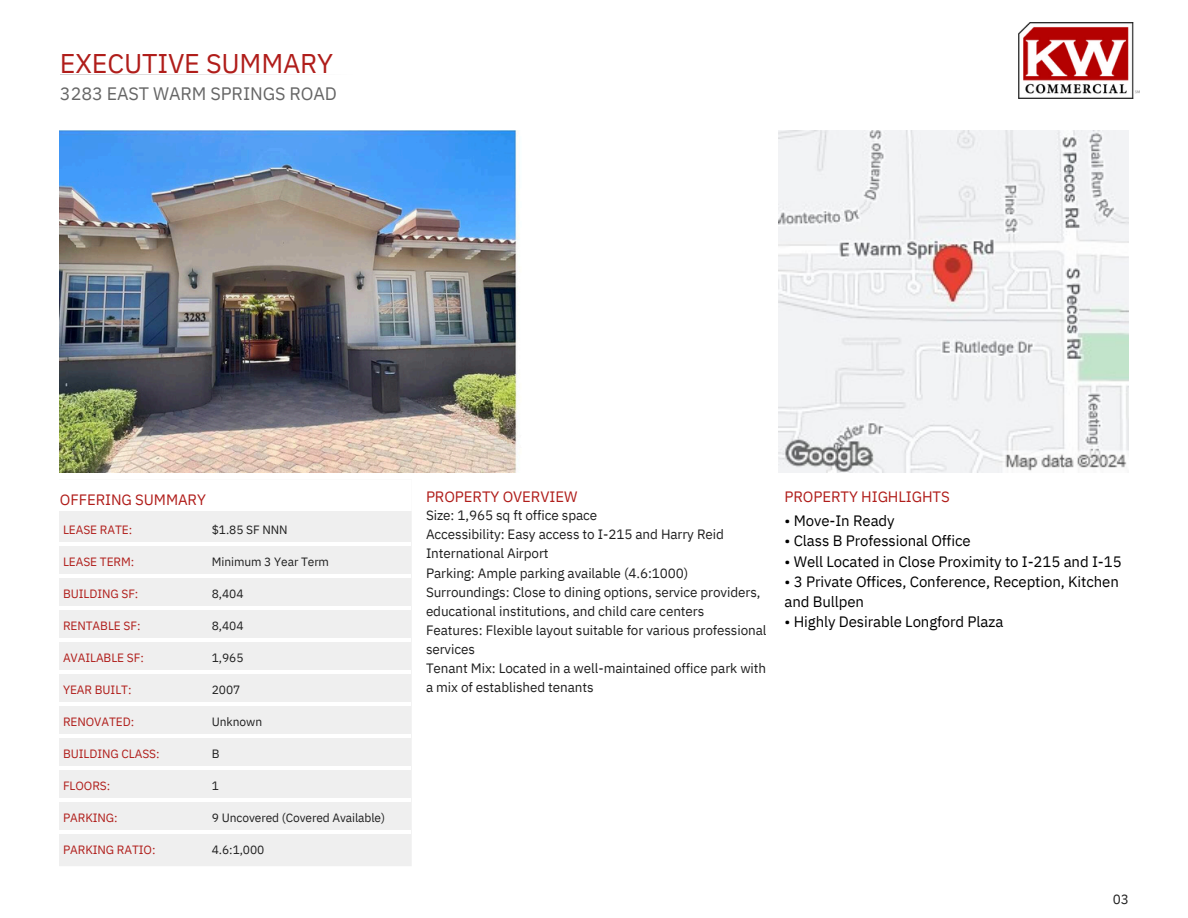
<style>
.page{position:relative;width:1188px;height:918px;background:#fff}
.page>*{position:absolute;margin:0;border:0;box-sizing:border-box;transform-origin:0 0}
.t1{font:27px "IBM Plex Sans";letter-spacing:-.005em;color:#b01d1a}
.t2{font:18px "IBM Plex Sans";letter-spacing:-.005em;color:#666}
.t3{font:15px/20.2px "IBM Plex Sans";letter-spacing:-.005em;color:#000}
.t4{font:15px "IBM Plex Sans";letter-spacing:-.005em;color:#b01d1a}
.t5{font:13.5px/19.2px "IBM Plex Sans";letter-spacing:-.005em;color:#1f1f1f}
.t6{font:12px "IBM Plex Sans";letter-spacing:-.005em;color:#b01d1a}
.t7{font:12px "IBM Plex Sans";letter-spacing:-.005em;color:#1f1f1f}
</style>
<div class="page">
<img style="left:1018px;top:22px;width:122px;height:77px">
<img style="left:60px;top:131px;width:460px;height:342px">
<img style="left:778px;top:131px;width:350px;height:342px">
<div style="left:59px;top:511px;width:353px;height:355px;background:#efefef"></div>
<hr style="left:60px;top:542px;width:351px;height:3px;background:#fff">
<hr style="left:60px;top:574px;width:351px;height:3px;background:#fff">
<hr style="left:60px;top:606px;width:351px;height:3px;background:#fff">
<hr style="left:60px;top:638px;width:351px;height:3px;background:#fff">
<hr style="left:60px;top:670px;width:351px;height:3px;background:#fff">
<hr style="left:60px;top:702px;width:351px;height:3px;background:#fff">
<hr style="left:60px;top:734px;width:351px;height:3px;background:#fff">
<hr style="left:60px;top:766px;width:351px;height:3px;background:#fff">
<hr style="left:60px;top:798px;width:351px;height:3px;background:#fff">
<hr style="left:60px;top:830px;width:351px;height:3px;background:#fff">
<h2 class="t1" style="left:60px;top:45px;width:275px">EXECUTIVE SUMMARY</h2>
<h2 class="t2" style="left:60px;top:81px;width:279px">3283 EAST WARM SPRINGS ROAD</h2>
<h5 class="t4" style="left:60px;top:490px;width:148px">OFFERING SUMMARY</h5>
<h5 class="t4" style="left:426px;top:487px;width:153px">PROPERTY OVERVIEW</h5>
<h5 class="t5" style="left:426px;top:506px;width:342px">Size: 1,965 sq ft office space<br>Accessibility: Easy access to I-215 and Harry Reid International Airport<br>Parking: Ample parking available (4.6:1000)<br>Surroundings: Close to dining options, service providers, educational institutions, and child care centers<br>Features: Flexible layout suitable for various professional services<br>Tenant Mix: Located in a well-maintained office park with a mix of established tenants</h5>
<h5 class="t7" style="left:212px;top:521px;width:77px">$1.85 SF NNN</h5>
<p class="t7" style="left:212px;top:553px;width:119px">Minimum 3 Year Term</p>
<h5 class="t7" style="left:212px;top:585px;width:33px">8,404</h5>
<p class="t7" style="left:212px;top:618px;width:33px">8,404</p>
<h5 class="t7" style="left:212px;top:650px;width:33px">1,965</h5>
<p class="t7" style="left:212px;top:682px;width:30px">2007</p>
<h5 class="t7" style="left:212px;top:714px;width:52px">Unknown</h5>
<p class="t7" style="left:212px;top:746px;width:9px">B</p>
<h4 class="t7" style="left:212px;top:778px;width:9px">1</h4>
<p class="t7" style="left:212px;top:810px;width:175px">9 Uncovered (Covered Available)</p>
<h2 class="t7" style="left:212px;top:842px;width:54px">4.6:1,000</h2>
<p class="t6" style="left:63px;top:521px;width:71px">LEASE RATE:</p>
<h5 class="t6" style="left:63px;top:553px;width:73px">LEASE TERM:</h5>
<p class="t6" style="left:63px;top:585px;width:77px">BUILDING SF:</p>
<h5 class="t6" style="left:63px;top:618px;width:79px">RENTABLE SF:</h5>
<p class="t6" style="left:63px;top:650px;width:82px">AVAILABLE SF:</p>
<h5 class="t6" style="left:63px;top:682px;width:70px">YEAR BUILT:</h5>
<p class="t6" style="left:63px;top:714px;width:73px">RENOVATED:</p>
<h5 class="t6" style="left:63px;top:746px;width:98px">BUILDING CLASS:</h5>
<p class="t6" style="left:63px;top:778px;width:49px">FLOORS:</p>
<h5 class="t6" style="left:63px;top:810px;width:56px">PARKING:</h5>
<p class="t6" style="left:63px;top:842px;width:94px">PARKING RATIO:</p>
<h5 class="t4" style="left:784px;top:486px;width:167px">PROPERTY HIGHLIGHTS</h5>
<p class="t3" style="left:784px;top:510px;width:112px">• Move-In Ready</p>
<p class="t3" style="left:784px;top:531px;width:188px">• Class B Professional Office</p>
<p class="t3" style="left:784px;top:551px;width:339px">• Well Located in Close Proximity to I-215 and I-15</p>
<p class="t3" style="left:784px;top:571px;width:336px">• 3 Private Offices, Conference, Reception, Kitchen and Bullpen</p>
<p class="t3" style="left:784px;top:612px;width:220px">• Highly Desirable Longford Plaza</p>
<h3 class="t5" style="left:1113px;top:889px;width:18px">03</h3>
</div>
